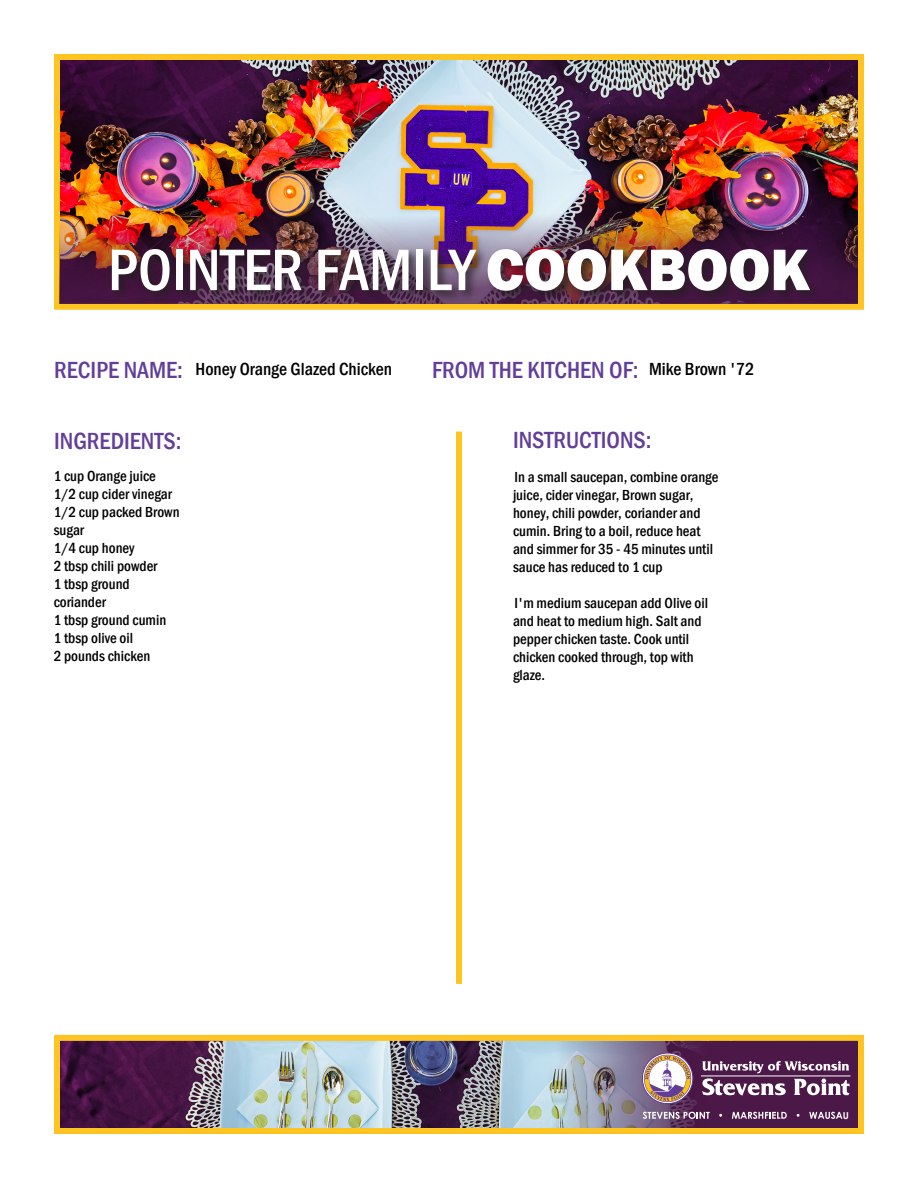
<style>
.page{position:relative;width:918px;height:1188px;background:#fff}
.page>*{position:absolute;margin:0;border:0;box-sizing:border-box;transform-origin:0 0}
.t1{font:500 condensed 60.6px "Franklin Gothic";color:#fff}
.t2{font:500 condensed 24px "Franklin Gothic";color:#623e99}
.t3{font:500 condensed 18px "Franklin Gothic";color:#000}
.t4{font:500 condensed 15px/18px "Franklin Gothic";color:#000}
.t5{font:700 9.6px "Century Gothic";color:#fff}
.s1{font-weight:800;font-stretch:normal}
</style>
<div class="page">
<img style="left:61px;top:61px;width:796px;height:126px">
<div style="left:54px;top:54px;width:810px;height:256px;border:6px solid #fec422"></div>
<img style="left:60px;top:187px;width:798px;height:117px">
<img style="left:61px;top:1042px;width:494px;height:85px">
<div style="left:54px;top:1035px;width:810px;height:99px;border:6px solid #fec422"></div>
<svg style="left:555px;top:1041px;width:302px;height:87px"></svg>
<div style="left:109px;top:246px;width:712px;height:57px;background:#231f20;opacity:.75"></div>
<svg style="left:702px;top:1061px;width:148px;height:35px"></svg>
<svg style="left:642px;top:1053px;width:51px;height:51px"></svg>
<svg style="left:643px;top:1112px;width:67px;height:7px"></svg>
<svg style="left:732px;top:1112px;width:55px;height:7px"></svg>
<svg style="left:809px;top:1112px;width:33px;height:7px"></svg>
<hr style="left:701px;top:1076px;width:149px;height:1px;background:#fff">
<div style="left:456px;top:432px;width:6px;height:552px;background:#fec422"></div>
<p class="t1" style="left:108px;top:230px;width:704px">POINTER FAMILY <span class="s1">COOKBOOK</span></p>
<h2 class="t2" style="left:54px;top:354px;width:130px">RECIPE NAME:</h2>
<p class="t2" style="left:432px;top:354px;width:208px">FROM THE KITCHEN OF:</p>
<p class="t3" style="left:196px;top:357px;width:198px">Honey Orange Glazed Chicken</p>
<p class="t3" style="left:649px;top:358px;width:107px">Mike Brown '72</p>
<h2 class="t2" style="left:54px;top:425px;width:129px">INGREDIENTS:</h2>
<p class="t4" style="left:54px;top:466px;width:127px">1 cup Orange juice<br>1/2 cup cider vinegar<br>1/2 cup packed Brown sugar<br>1/4 cup honey<br>2 tbsp chili powder<br>1 tbsp ground coriander<br>1 tbsp ground cumin<br>1 tbsp olive oil<br>2 pounds chicken</p>
<h2 class="t2" style="left:513px;top:425px;width:140px">INSTRUCTIONS:</h2>
<p class="t4" style="left:513px;top:468px;width:207px">In a small saucepan, combine orange juice, cider vinegar, Brown sugar, honey, chili powder, coriander and cumin. Bring to a boil, reduce heat and simmer for 35 - 45 minutes until sauce has reduced to 1 cup</p>
<p class="t4" style="left:513px;top:594px;width:197px">I'm medium saucepan add Olive oil and heat to medium high. Salt and pepper chicken taste. Cook until chicken cooked through, top with glaze.</p>
<p class="t5" style="left:843px;top:1108px;width:8px">U</p>
</div>
